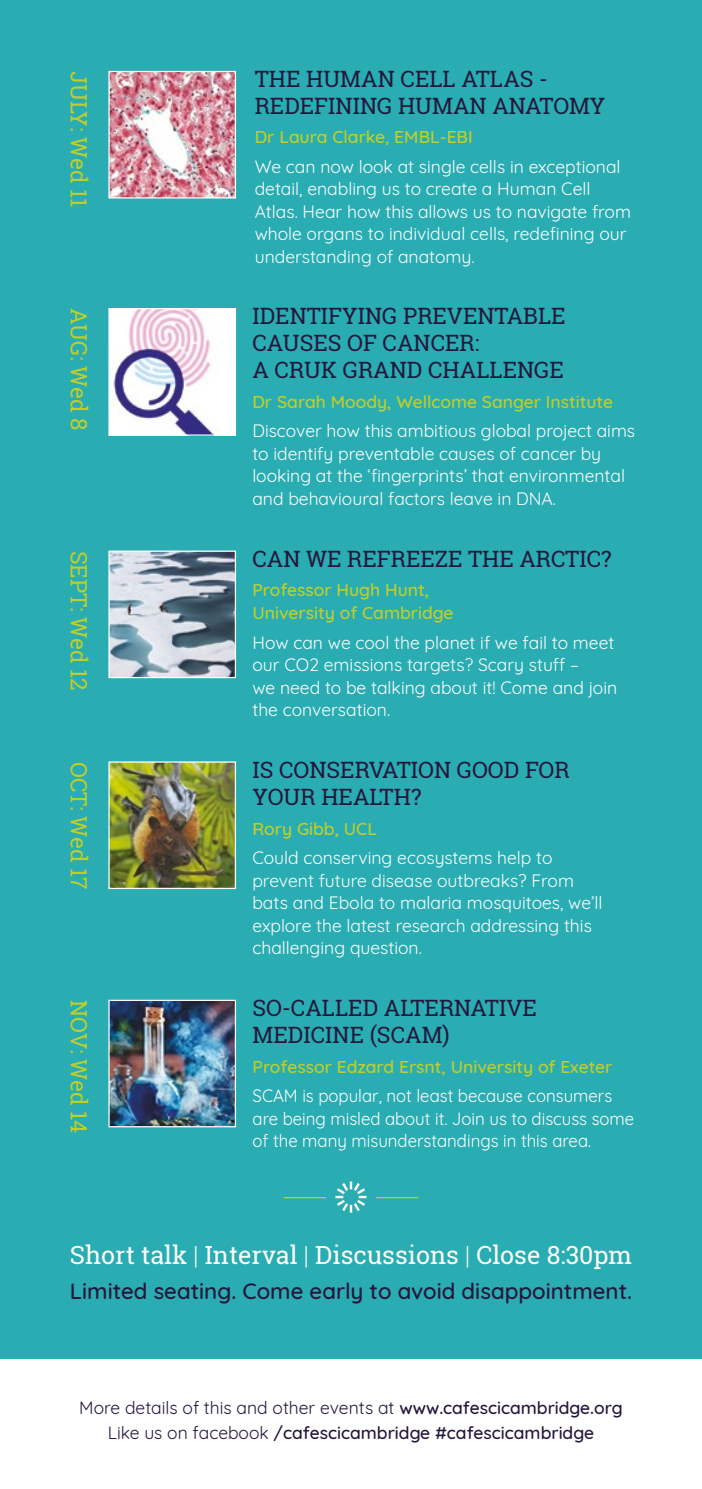
<style>
.page{position:relative;width:702px;height:1489px;background:#fff}
.page>*{position:absolute;margin:0;border:0;box-sizing:border-box;transform-origin:0 0}
.t1{font:25px "Roboto Slab";color:#fff}
.t2{font:22.5px/27px "Roboto Slab";color:#25173c}
.t3{font:22.5px "Roboto Slab";color:#c0cf28}
.t4{font:500 22.5px "Quicksand";color:#25173c}
.t5{font:17.5px/22.5px "Quicksand";color:#fff}
.t6{font:500 17.5px/22.5px "Quicksand";color:#c0cf28}
.t7{font:17.5px/22.5px "Quicksand";color:#fff;scale:.96 1}
.t8{font:500 17.5px/25px "Quicksand";color:#25173c;text-align:center}
.s1{font-weight:300}
.s2{font-weight:400}
</style>
<div class="page">
<div style="left:0;top:0;width:702px;height:1488px;background:#29acb2"></div>
<div style="left:0;top:1358px;width:702px;height:130px;background:#fff"></div>
<img style="left:110px;top:73px;width:124px;height:123px">
<div style="left:108px;top:71px;width:128px;height:127px;border:1px solid #fff"></div>
<img style="left:110px;top:310px;width:124px;height:123px">
<div style="left:108px;top:308px;width:128px;height:127px;border:1px solid #fff"></div>
<img style="left:110px;top:552px;width:124px;height:124px">
<div style="left:108px;top:550px;width:128px;height:128px;border:1px solid #fff"></div>
<img style="left:110px;top:763px;width:124px;height:124px">
<div style="left:108px;top:761px;width:128px;height:128px;border:1px solid #fff"></div>
<img style="left:110px;top:1001px;width:124px;height:124px">
<div style="left:108px;top:999px;width:128px;height:128px;border:1px solid #fff"></div>
<svg style="left:335px;top:1181px;width:31px;height:31px"></svg>
<hr style="left:283px;top:1196px;width:43px;height:2px;background:#c0cf28">
<hr style="left:376px;top:1196px;width:42px;height:2px;background:#c0cf28">
<p class="t3" style="left:94px;top:71px;width:138px;rotate:90deg">JULY: Wed 11</p>
<p class="t3" style="left:94px;top:308px;width:124px;rotate:90deg">AUG: Wed 8</p>
<p class="t3" style="left:94px;top:550px;width:142px;rotate:90deg">SEPT: Wed 12</p>
<p class="t3" style="left:94px;top:761px;width:129px;rotate:90deg">OCT: Wed 17</p>
<p class="t3" style="left:94px;top:999px;width:135px;rotate:90deg">NOV: Wed 14</p>
<p class="t2" style="left:255px;top:65px;width:352px">THE HUMAN CELL ATLAS -<br>REDEFINING HUMAN ANATOMY</p>
<p class="t6" style="left:255px;top:124px;width:219px">Dr Laura Clarke, EMBL-EBI</p>
<p class="t5" style="left:255px;top:154px;width:378px">We can now look at single cells in exceptional detail, enabling us to create a Human Cell Atlas. Hear how this allows us to navigate from whole organs to individual cells, redefining our understanding of anatomy.</p>
<p class="t2" style="left:252px;top:302px;width:314px">IDENTIFYING PREVENTABLE<br>CAUSES OF CANCER:<br>A CRUK GRAND CHALLENGE</p>
<p class="t6" style="left:252px;top:388px;width:362px">Dr Sarah Moody, Wellcome Sanger Institute</p>
<p class="t5" style="left:252px;top:418px;width:384px">Discover how this ambitious global project aims to identify preventable causes of cancer by looking at the ‘fingerprints’ that environmental and behavioural factors leave in DNA.</p>
<p class="t2" style="left:252px;top:545px;width:361px">CAN WE REFREEZE THE ARCTIC?</p>
<p class="t6" style="left:252px;top:577px;width:202px">Professor Hugh Hunt,<br>University of Cambridge</p>
<p class="t5" style="left:252px;top:629px;width:366px">How can we cool the planet if we fail to meet our CO2 emissions targets? Scary stuff –<br>we need to be talking about it! Come and join the conversation.</p>
<p class="t2" style="left:252px;top:756px;width:318px">IS CONSERVATION GOOD FOR<br>YOUR HEALTH?</p>
<p class="t6" style="left:252px;top:815px;width:126px">Rory Gibb, UCL</p>
<p class="t5" style="left:252px;top:845px;width:351px">Could conserving ecosystems help to prevent future disease outbreaks? From bats and Ebola to malaria mosquitoes, we’ll explore the latest research addressing this challenging question.</p>
<p class="t2" style="left:252px;top:994px;width:286px">SO-CALLED ALTERNATIVE<br>MEDICINE (SCAM)</p>
<p class="t6" style="left:252px;top:1053px;width:361px">Professor Edzard Ersnt, University of Exeter</p>
<p class="t7" style="left:252px;top:1083px;width:399px">SCAM is popular, not least because consumers are being misled about it. Join us to discuss some of the many misunderstandings in this area.</p>
<h1 class="t1" style="left:70px;top:1238px;width:564px">Short talk <span class="s1">|</span> Interval <span class="s1">|</span> Discussions <span class="s1">|</span> Close 8:30pm</h1>
<p class="t4" style="left:70px;top:1272px;width:563px">Limited seating. Come early to avoid disappointment.</p>
<p class="t8" style="left:79px;top:1393px;width:545px"><span class="s2">More details of this and other events at</span> www.cafescicambridge.org<br><span class="s2">Like us on facebook</span> /cafescicambridge #cafescicambridge</p>
</div>
